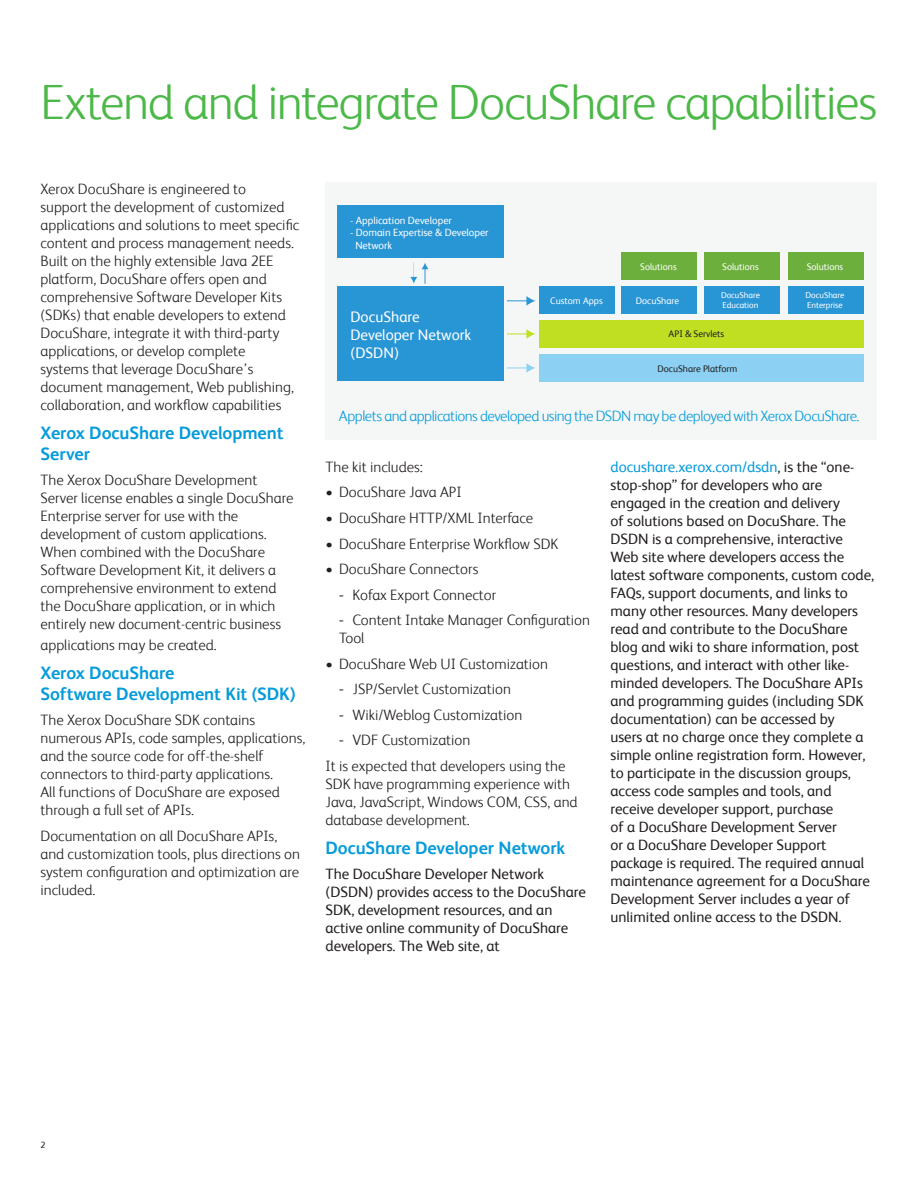
<style>
.page{position:relative;width:918px;height:1188px;background:#fff}
.page>*{position:absolute;margin:0;border:0;box-sizing:border-box;transform-origin:0 0}
.OFC___Spec_Name{font:300 49.5px "Xerox Sans";letter-spacing:-.03em;color:#4cb848}
.inside_spread_ins{font:700 18px/21px "Xerox Sans";letter-spacing:-.005em;color:#069bda}
.t1{font:15.3px/18.3px "Xerox Sans";color:#fff}
.inside_spread_ins-2{font:300 15px/18px "Xerox Sans";color:#231f20}
.inside_spread_ins-3{font:15px/18px "Xerox Sans";color:#231f20}
.Body_Text___K{font:300 15px "Xerox Sans";letter-spacing:-.035em;color:#069bda}
.t2{font:10.5px/12.6px "Xerox Sans";color:#fff}
.t3{font:9.6px "Xerox Sans";color:#fff}
.t4{font:9.6px "Xerox Sans";color:#231f20}
.INS___Footer___Capti{font:9px "Xerox Sans";color:#231f20}
.t5{font:8.55px/9.6px "Xerox Sans";color:#fff}
.s1{font-family:"Myriad Pro";font-weight:400}
.s2{color:#069bda}
</style>
<div class="page">
<div style="left:326px;top:183px;width:552px;height:213px;background:#f5f7f7"></div>
<div style="left:621px;top:253px;width:75px;height:27px;background:#6daf3d"></div>
<div style="left:705px;top:253px;width:75px;height:27px;background:#6daf3d"></div>
<div style="left:788px;top:253px;width:76px;height:27px;background:#6daf3d"></div>
<div style="left:621px;top:286px;width:75px;height:27px;background:#2895d5"></div>
<div style="left:539px;top:286px;width:76px;height:27px;background:#2895d5"></div>
<div style="left:705px;top:286px;width:75px;height:27px;background:#2895d5"></div>
<div style="left:788px;top:286px;width:76px;height:27px;background:#2895d5"></div>
<div style="left:539px;top:320px;width:325px;height:27px;background:#c0df23"></div>
<div style="left:539px;top:354px;width:325px;height:28px;background:#8cd1f4"></div>
<div style="left:338px;top:286px;width:166px;height:95px;background:#2895d5"></div>
<svg style="left:410px;top:277px;width:7px;height:7px"></svg>
<svg style="left:526px;top:296px;width:10px;height:10px"></svg>
<svg style="left:526px;top:329px;width:10px;height:10px"></svg>
<svg style="left:526px;top:363px;width:9px;height:10px"></svg>
<svg style="left:421px;top:262px;width:8px;height:7px"></svg>
<div style="left:338px;top:205px;width:166px;height:53px;background:#2895d5"></div>
<div style="left:326px;top:396px;width:551px;height:44px;background:#f5f7f7"></div>
<p class="OFC___Spec_Name" style="left:40px;top:70px;width:838px">Extend and integrate DocuShare capabilities</p>
<p class="inside_spread_ins-2" style="left:40px;top:179px;width:260px">Xerox DocuShare is engineered to<br>support the development of customized applications and solutions to meet specific content and process management needs.<br>Built on the highly extensible Java 2EE platform, DocuShare offers open and comprehensive Software Developer Kits (SDKs) that enable developers to extend DocuShare, integrate it with third-party applications, or develop complete<br>systems that leverage DocuShare’s document management, Web publishing, collaboration, and workflow capabilities</p>
<p class="inside_spread_ins" style="left:40px;top:421px;width:245px">Xerox DocuShare Development<br>Server</p>
<p class="inside_spread_ins-2" style="left:40px;top:470px;width:255px">The Xerox DocuShare Development Server license enables a single DocuShare Enterprise server for use with the development of custom applications.<br>When combined with the DocuShare Software Development Kit, it delivers a comprehensive environment to extend the DocuShare application, or in which entirely new document-centric business</p>
<p class="inside_spread_ins-2" style="left:40px;top:635px;width:178px">applications may be created.</p>
<p class="inside_spread_ins" style="left:40px;top:661px;width:257px">Xerox DocuShare<br>Software Development Kit (SDK)</p>
<p class="inside_spread_ins-2" style="left:40px;top:710px;width:266px">The Xerox DocuShare SDK contains numerous APIs, code samples, applications, and the source code for off-the-shelf connectors to third-party applications.<br>All functions of DocuShare are exposed through a full set of APIs.</p>
<p class="inside_spread_ins-2" style="left:40px;top:826px;width:261px">Documentation on all DocuShare APIs, and customization tools, plus directions on system configuration and optimization are included.</p>
<p class="t2" style="left:350px;top:213px;width:103px">- Application Developer</p>
<p class="t2" style="left:355px;top:226px;width:135px;text-indent:-5px">- Domain Expertise &amp; Developer<br>Network</p>
<p class="t1" style="left:350px;top:307px;width:122px">DocuShare<br>Developer Network (DSDN)</p>
<p class="t3" style="left:640px;top:260px;width:38px">Solutions</p>
<p class="t3" style="left:722px;top:260px;width:38px">Solutions</p>
<p class="t3" style="left:807px;top:260px;width:38px">Solutions</p>
<p class="t3" style="left:636px;top:294px;width:45px">DocuShare</p>
<p class="t4" style="left:669px;top:327px;width:57px">API &amp; Servlets</p>
<p class="t4" style="left:658px;top:362px;width:81px">DocuShare Platform</p>
<p class="t3" style="left:550px;top:294px;width:54px">Custom Apps</p>
<p class="t5" style="left:721px;top:290px;width:40px">DocuShare<br>Education</p>
<p class="t5" style="left:806px;top:290px;width:40px">DocuShare<br>Enterprise</p>
<p class="Body_Text___K" style="left:339px;top:406px;width:522px">Applets and applications developed using the DSDN may be deployed with Xerox DocuShare.</p>
<p class="inside_spread_ins-2" style="left:326px;top:457px;width:99px">The kit includes:</p>
<p class="inside_spread_ins-2" style="left:326px;top:483px;width:138px">• DocuShare Java API</p>
<p class="inside_spread_ins-2" style="left:326px;top:508px;width:209px">• DocuShare HTTP/XML Interface</p>
<p class="inside_spread_ins-2" style="left:326px;top:534px;width:234px">• DocuShare Enterprise Workflow SDK</p>
<p class="inside_spread_ins-2" style="left:326px;top:559px;width:154px">• DocuShare Connectors</p>
<p class="inside_spread_ins-2" style="left:339px;top:585px;width:159px"><span class="s1">-</span> Kofax Export Connector</p>
<p class="inside_spread_ins-2" style="left:339px;top:610px;width:253px"><span class="s1">-</span> Content Intake Manager Configuration<br>Tool</p>
<p class="inside_spread_ins-2" style="left:326px;top:654px;width:224px">• DocuShare Web UI Customization</p>
<p class="inside_spread_ins-2" style="left:339px;top:680px;width:174px"><span class="s1">-</span> JSP/Servlet Customization</p>
<p class="inside_spread_ins-2" style="left:339px;top:705px;width:185px"><span class="s1">-</span> Wiki/Weblog Customization</p>
<p class="inside_spread_ins-2" style="left:339px;top:731px;width:133px"><span class="s1">-</span> VDF Customization</p>
<p class="inside_spread_ins-2" style="left:326px;top:756px;width:254px">It is expected that developers using the SDK have programming experience with Java, JavaScript, Windows COM, CSS, and database development.</p>
<p class="inside_spread_ins" style="left:326px;top:836px;width:241px">DocuShare Developer Network</p>
<p class="inside_spread_ins-3" style="left:326px;top:864px;width:262px">The DocuShare Developer Network (DSDN) provides access to the DocuShare SDK, development resources, and an active online community of DocuShare developers. The Web site, at</p>
<p class="inside_spread_ins-3" style="left:610px;top:457px;width:265px"><span class="s2">docushare.xerox.com/dsdn</span>, is the “one&shy;stop-shop” for developers who are engaged in the creation and delivery<br>of solutions based on DocuShare. The DSDN is a comprehensive, interactive Web site where developers access the latest software components, custom code, FAQs, support documents, and links to many other resources. Many developers read and contribute to the DocuShare blog and wiki to share information, post questions, and interact with other like&shy;minded developers. The DocuShare APIs and programming guides (including SDK documentation) can be accessed by<br>users at no charge once they complete a simple online registration form. However, to participate in the discussion groups, access code samples and tools, and receive developer support, purchase<br>of a DocuShare Development Server<br>or a DocuShare Developer Support package is required. The required annual maintenance agreement for a DocuShare Development Server includes a year of unlimited online access to the DSDN.</p>
<p class="INS___Footer___Capti" style="left:40px;top:1138px;width:6px">2</p>
</div>
